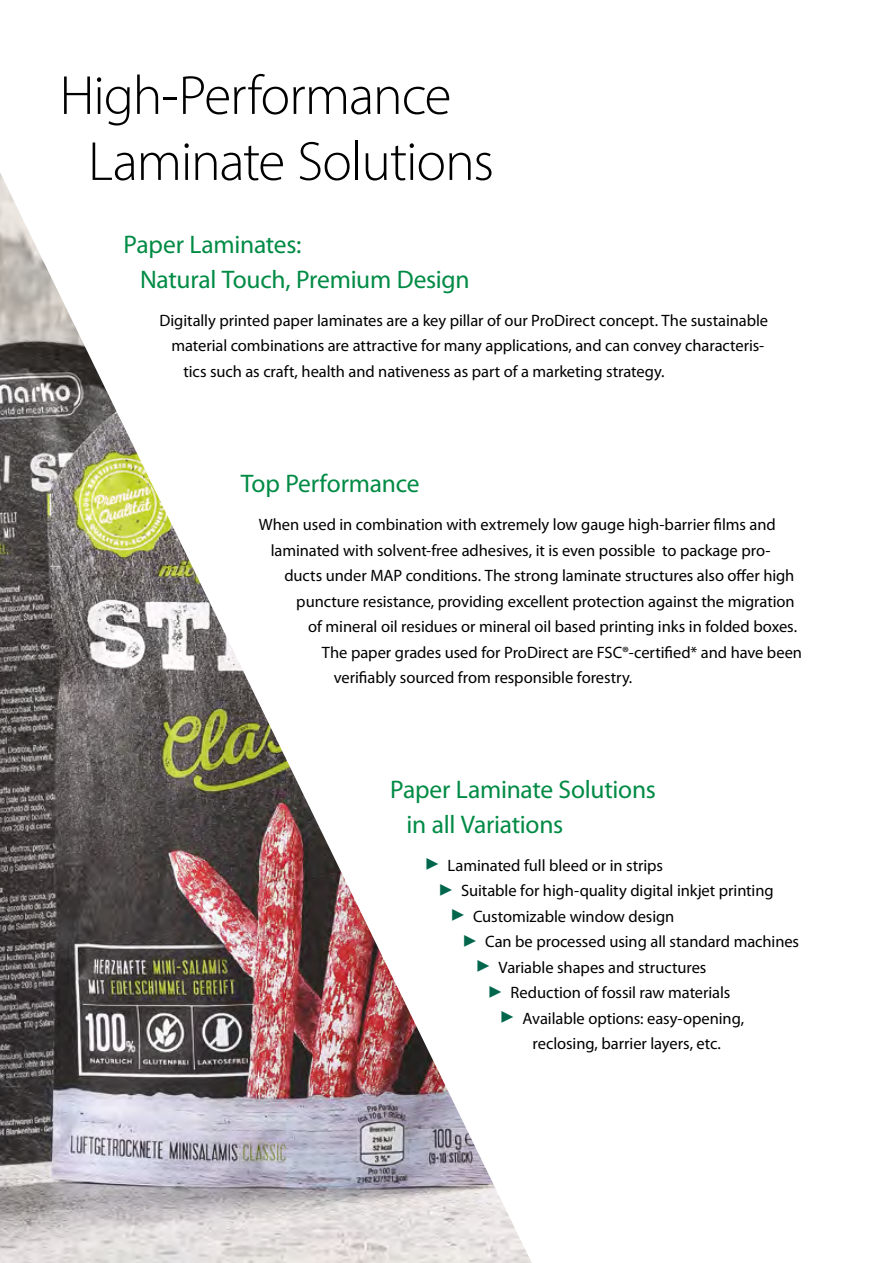
<style>
.page{position:relative;width:893px;height:1263px;background:#fff}
.page>*{position:absolute;margin:0;border:0;box-sizing:border-box;transform-origin:0 0}
.t1{font:300 55.5px/66px "Myriad Pro";letter-spacing:-.02em;color:#000}
.t2{font:25.5px/34.5px "Myriad Pro";letter-spacing:-.01em;color:#008b45}
.t3{font:16.5px/25.5px "Myriad Pro";letter-spacing:-.005em;color:#000;text-align:center}
.s1{color:#00664c}
</style>
<div class="page">
<img style="left:0;top:173px;width:532px;height:1090px">
<h1 class="t1" style="left:88px;top:62px;width:407px;text-indent:-29px">High-Performance<br>Laminate Solutions</h1>
<h2 class="t2" style="left:140px;top:227px;width:331px;text-indent:-16px">Paper Laminates:<br>Natural Touch, Premium Design</h2>
<p class="t3" style="left:160px;top:307px;width:610px">Digitally printed paper laminates are a key pillar of our ProDirect concept. The sustainable</p>
<p class="t3" style="left:172px;top:333px;width:594px">material combinations are attractive for many applications, and can convey characteris-</p>
<p class="t3" style="left:184px;top:358px;width:482px">tics such as craft, health and nativeness as part of a marketing strategy.</p>
<h2 class="t2" style="left:241px;top:466px;width:180px">Top Performance</h2>
<p class="t3" style="left:259px;top:511px;width:518px">When used in combination with extremely low gauge high-barrier films and</p>
<p class="t3" style="left:271px;top:537px;width:501px">laminated with solvent-free adhesives, it is even possible to package pro-</p>
<p class="t3" style="left:284px;top:562px;width:512px">ducts under MAP conditions. The strong laminate structures also offer high</p>
<p class="t3" style="left:296px;top:588px;width:500px">puncture resistance, providing excellent protection against the migration</p>
<p class="t3" style="left:308px;top:613px;width:490px">of mineral oil residues or mineral oil based printing inks in folded boxes.</p>
<p class="t3" style="left:322px;top:639px;width:482px">The paper grades used for ProDirect are FSC®-certified* and have been</p>
<p class="t3" style="left:334px;top:664px;width:300px">verifiably sourced from responsible forestry.</p>
<h2 class="t2" style="left:407px;top:772px;width:251px;text-indent:-16px">Paper Laminate Solutions in all Variations</h2>
<p class="t3" style="left:425px;top:852px;width:240px"><span class="s1">✓</span> Laminated full bleed or in strips</p>
<p class="t3" style="left:438px;top:878px;width:337px"><span class="s1">✓</span> Suitable for high-quality digital inkjet printing</p>
<p class="t3" style="left:450px;top:903px;width:226px"><span class="s1">✓</span> Customizable window design</p>
<p class="t3" style="left:462px;top:929px;width:339px"><span class="s1">✓</span> Can be processed using all standard machines</p>
<p class="t3" style="left:476px;top:954px;width:232px"><span class="s1">✓</span> Variable shapes and structures</p>
<p class="t3" style="left:488px;top:980px;width:244px"><span class="s1">✓</span> Reduction of fossil raw materials</p>
<p class="t3" style="left:500px;top:1005px;width:246px"><span class="s1">✓</span> Available options: easy-opening, reclosing, barrier layers, etc.</p>
</div>
